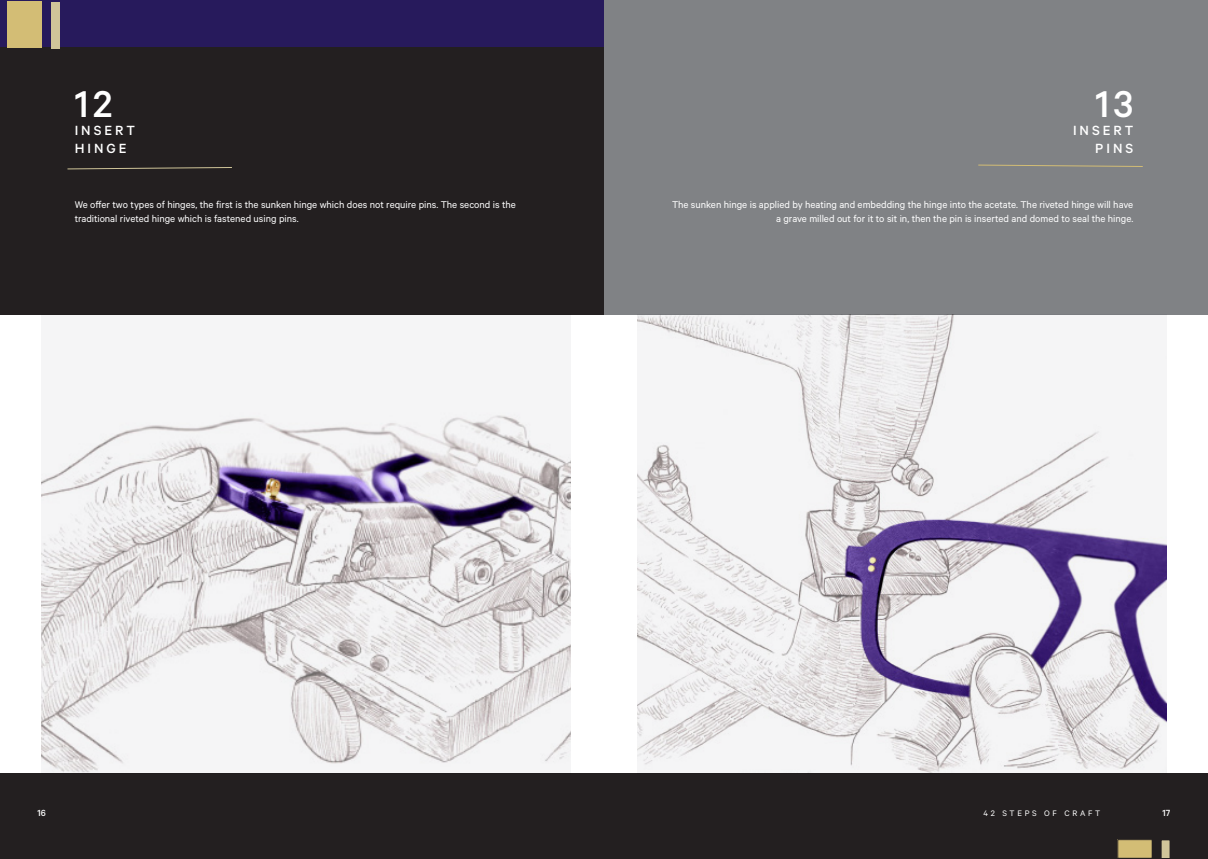
<style>
.page{position:relative;width:1208px;height:859px;background:#fff}
.page>*{position:absolute;margin:0;border:0;box-sizing:border-box;transform-origin:0 0}
.t1{font:500 42px "Calibre";color:#fff}
.t2{font:500 15px "Calibre";letter-spacing:.2em;color:#fff}
.t3{font:11px/14px "Calibre";letter-spacing:-.005em;color:#fff}
.t4{font:500 10px "Calibre";color:#fff}
.t5{font:9px "Calibre";letter-spacing:.3em;color:#fff}
</style>
<div class="page">
<div style="left:0;top:774px;width:1208px;height:85px;background:#231f20"></div>
<div style="left:0;top:0;width:604px;height:315px;background:#231f20"></div>
<div style="left:0;top:0;width:604px;height:47px;background:#271a5c"></div>
<img style="left:42px;top:412px;width:529px;height:362px">
<div style="left:604px;top:0;width:604px;height:315px;background:#808285"></div>
<img style="left:637px;top:315px;width:529px;height:459px">
<div style="left:8px;top:1px;width:34px;height:47px;background:#d3bd75"></div>
<div style="left:51px;top:2px;width:9px;height:47px;background:#d0c599"></div>
<svg style="left:67px;top:167px;width:165px;height:3px"></svg>
<svg style="left:978px;top:164px;width:165px;height:3px"></svg>
<div style="left:1117px;top:840px;width:35px;height:18px;background:#d3bd75"></div>
<div style="left:1117px;top:839px;width:35px;height:20px;border:1px solid #231f20"></div>
<div style="left:1161px;top:840px;width:9px;height:18px;background:#d0c599"></div>
<div style="left:1160px;top:839px;width:10px;height:20px;border:1px solid #231f20"></div>
<p class="t1" style="left:75px;top:79px;width:39px">12</p>
<p class="t1" style="left:1095px;top:79px;width:39px">13</p>
<p class="t2" style="left:75px;top:121px;width:62px">INSERT</p>
<p class="t2" style="left:75px;top:139px;width:53px">HINGE</p>
<p class="t2" style="left:1073px;top:121px;width:62px">INSERT</p>
<p class="t2" style="left:1095px;top:139px;width:40px">PINS</p>
<p class="t3" style="left:75px;top:197px;width:443px">We offer two types of hinges, the first is the sunken hinge which does not require pins. The second is the traditional riveted hinge which is fastened using pins.</p>
<p class="t3" style="left:672px;top:197px;width:463px;text-align:right">The sunken hinge is applied by heating and embedding the hinge into the acetate. The riveted hinge will have a grave milled out for it to sit in, then the pin is inserted and domed to seal the hinge.</p>
<p class="t4" style="left:37px;top:807px;width:10px">16</p>
<p class="t5" style="left:983px;top:807px;width:118px">42 STEPS OF CRAFT</p>
<p class="t4" style="left:1162px;top:807px;width:9px">17</p>
</div>
